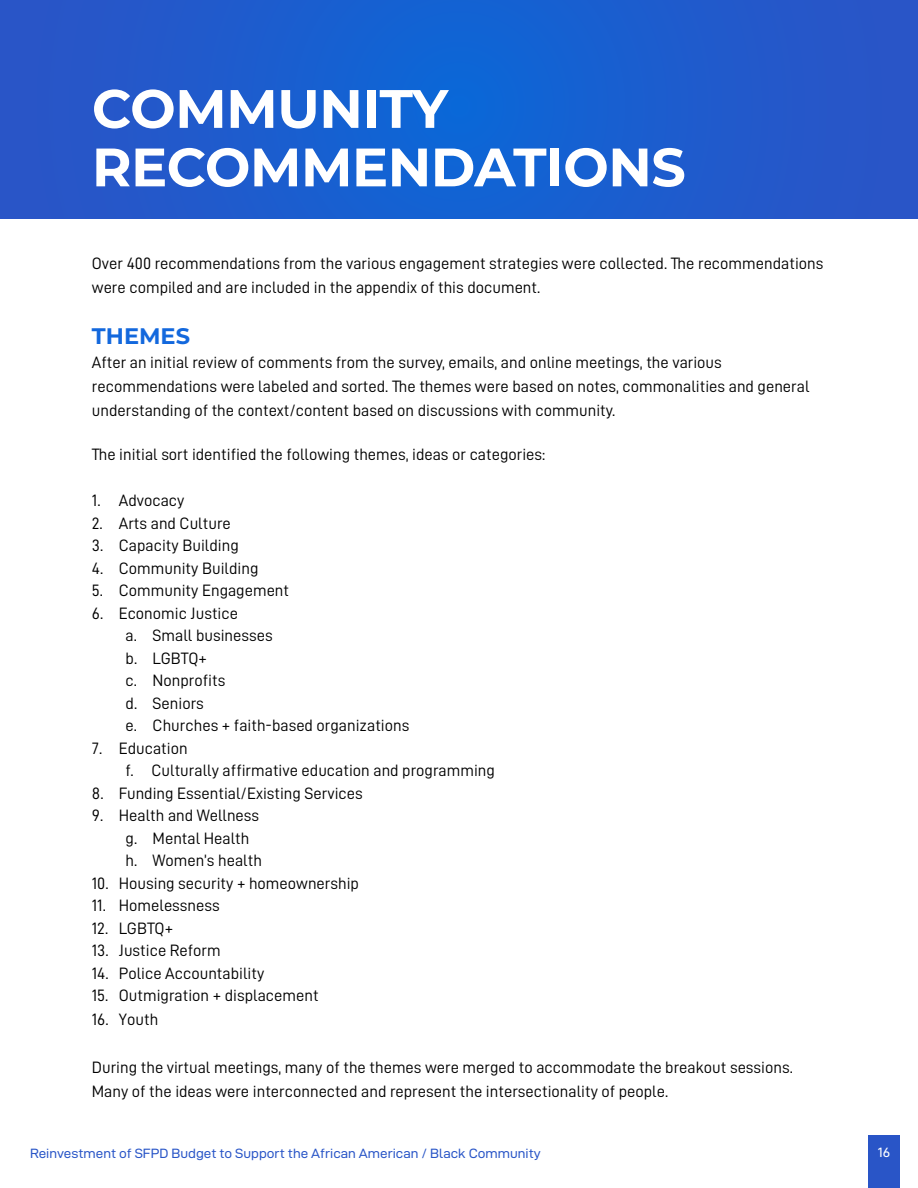
<style>
.page{position:relative;width:918px;height:1188px;background:#fff}
.page>*{position:absolute;margin:0;border:0;box-sizing:border-box;transform-origin:0 0}
.t1{font:700 54px/58.5px "Montserrat";letter-spacing:-.01em;color:#fff}
.t2{font:700 22.5px "Montserrat";color:#1368dd}
.t3{font:16.5px/22.5px "D DIN";color:#000}
.t4{font:13.5px "D DIN Exp";color:#2955c7}
.t5{font:13.5px "D DIN Exp";color:#fff}
</style>
<div class="page">
<div style="left:868px;top:1136px;width:32px;height:52px;background:#2955c7"></div>
<svg style="left:0;top:0;width:918px;height:218px;background:#1d5bcd"></svg>
<h1 class="t1" style="left:92px;top:77px;width:595px">COMMUNITY<br>RECOMMENDATIONS</h1>
<p class="t3" style="left:92px;top:251px;width:733px;line-height:24px">Over 400 recommendations from the various engagement strategies were collected. The recommendations were compiled and are included in the appendix of this document.</p>
<h2 class="t2" style="left:92px;top:320px;width:100px">THEMES</h2>
<p class="t3" style="left:92px;top:350px;width:719px;line-height:24px">After an initial review of comments from the survey, emails, and online meetings, the various recommendations were labeled and sorted. The themes were based on notes, commonalities and general understanding of the context/content based on discussions with community.</p>
<p class="t3" style="left:92px;top:442px;width:455px">The initial sort identified the following themes, ideas or categories:</p>
<p class="t3" style="left:92px;top:489px;width:94px">1. Advocacy</p>
<p class="t3" style="left:92px;top:511px;width:140px">2. Arts and Culture</p>
<p class="t3" style="left:92px;top:534px;width:148px">3. Capacity Building</p>
<p class="t3" style="left:92px;top:557px;width:168px">4. Community Building</p>
<p class="t3" style="left:92px;top:579px;width:199px">5. Community Engagement</p>
<p class="t3" style="left:126px;top:602px;width:285px;text-indent:-34px">6. Economic Justice<br>a. Small businesses<br>b. LGBTQ+<br>c. Nonprofits<br>d. Seniors<br>e. Churches + faith-based organizations</p>
<p class="t3" style="left:126px;top:737px;width:371px;text-indent:-34px">7. Education<br>f. Culturally affirmative education and programming</p>
<p class="t3" style="left:92px;top:782px;width:272px">8. Funding Essential/Existing Services</p>
<p class="t3" style="left:126px;top:804px;width:138px;text-indent:-34px">9. Health and Wellness g. Mental Health h. Women’s health</p>
<p class="t3" style="left:92px;top:872px;width:269px">10. Housing security + homeownership</p>
<p class="t3" style="left:92px;top:894px;width:129px">11. Homelessness</p>
<p class="t3" style="left:92px;top:917px;width:83px">12. LGBTQ+</p>
<p class="t3" style="left:92px;top:939px;width:130px">13. Justice Reform</p>
<p class="t3" style="left:92px;top:962px;width:174px">14. Police Accountability</p>
<p class="t3" style="left:92px;top:984px;width:228px">15. Outmigration + displacement</p>
<p class="t3" style="left:92px;top:1008px;width:68px">16. Youth</p>
<p class="t3" style="left:92px;top:1055px;width:702px;line-height:24px">During the virtual meetings, many of the themes were merged to accommodate the breakout sessions.<br>Many of the ideas were interconnected and represent the intersectionality of people.</p>
<p class="t4" style="left:30px;top:1146px;width:512px">Reinvestment of SFPD Budget to Support the African American / Black Community</p>
<p class="t5" style="left:878px;top:1145px;width:14px">16</p>
</div>
